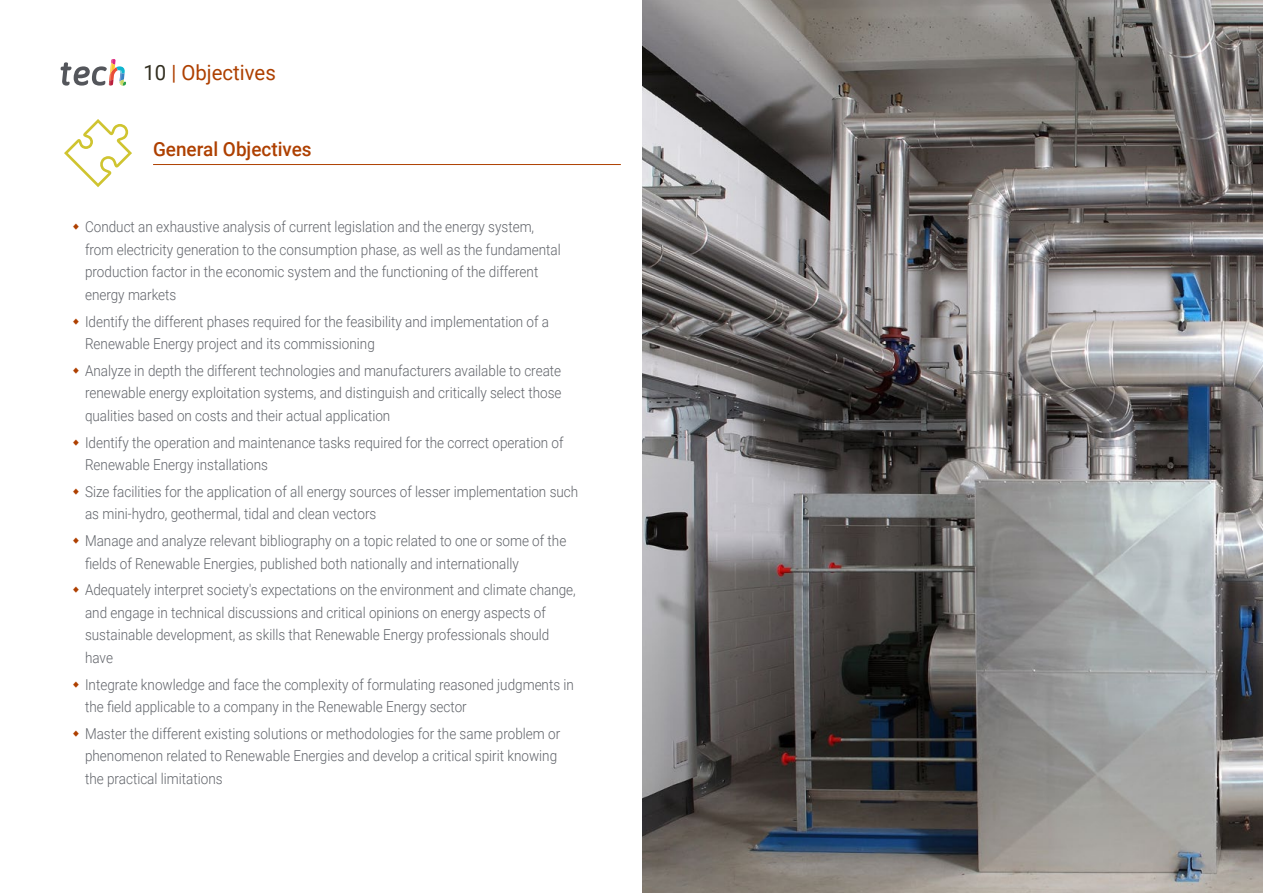
<style>
.page{position:relative;width:1263px;height:893px;background:#fff}
.page>*{position:absolute;margin:0;border:0;box-sizing:border-box;transform-origin:0 0}
.Sección___Pag{font:21px "Roboto";color:#ae4000}
.Subtítulo_Pag{font:500 19.5px "Roboto";color:#ae4000}
.t1{font:300 15px/22.5px "Roboto";color:#61646a;scale:.9 1}
.s1{color:#312e20}
</style>
<div class="page">
<hr style="left:153px;top:164px;width:468px;height:1px;background:#ae4000">
<svg style="left:64px;top:119px;width:68px;height:68px"></svg>
<svg style="left:61px;top:59px;width:65px;height:27px"></svg>
<img style="left:642px;top:0;width:621px;height:893px">
<p class="Sección___Pag" style="left:144px;top:57px;width:134px"><span class="s1">10</span> | Objectives</p>
<p class="Subtítulo_Pag" style="left:153px;top:135px;width:160px">General Objectives</p>
<p class="t1" style="left:85px;top:215px;width:530px">Conduct an exhaustive analysis of current legislation and the energy system, from electricity generation to the consumption phase, as well as the fundamental production factor in the economic system and the functioning of the different energy markets</p>
<p class="t1" style="left:85px;top:309px;width:517px">Identify the different phases required for the feasibility and implementation of a<br>Renewable Energy project and its commissioning</p>
<p class="t1" style="left:85px;top:359px;width:531px;text-align:justify">Analyze in depth the different technologies and manufacturers available to create renewable energy exploitation systems, and distinguish and critically select those qualities based on costs and their actual application</p>
<p class="t1" style="left:85px;top:430px;width:533px">Identify the operation and maintenance tasks required for the correct operation of<br>Renewable Energy installations</p>
<p class="t1" style="left:85px;top:480px;width:549px">Size facilities for the application of all energy sources of lesser implementation such as mini-hydro, geothermal, tidal and clean vectors</p>
<p class="t1" style="left:85px;top:529px;width:536px">Manage and analyze relevant bibliography on a topic related to one or some of the fields of Renewable Energies, published both nationally and internationally</p>
<p class="t1" style="left:85px;top:578px;width:547px">Adequately interpret society's expectations on the environment and climate change, and engage in technical discussions and critical opinions on energy aspects of sustainable development, as skills that Renewable Energy professionals should have</p>
<p class="t1" style="left:85px;top:672px;width:545px">Integrate knowledge and face the complexity of formulating reasoned judgments in the field applicable to a company in the Renewable Energy sector</p>
<p class="t1" style="left:85px;top:722px;width:529px">Master the different existing solutions or methodologies for the same problem or phenomenon related to Renewable Energies and develop a critical spirit knowing the practical limitations</p>
</div>
